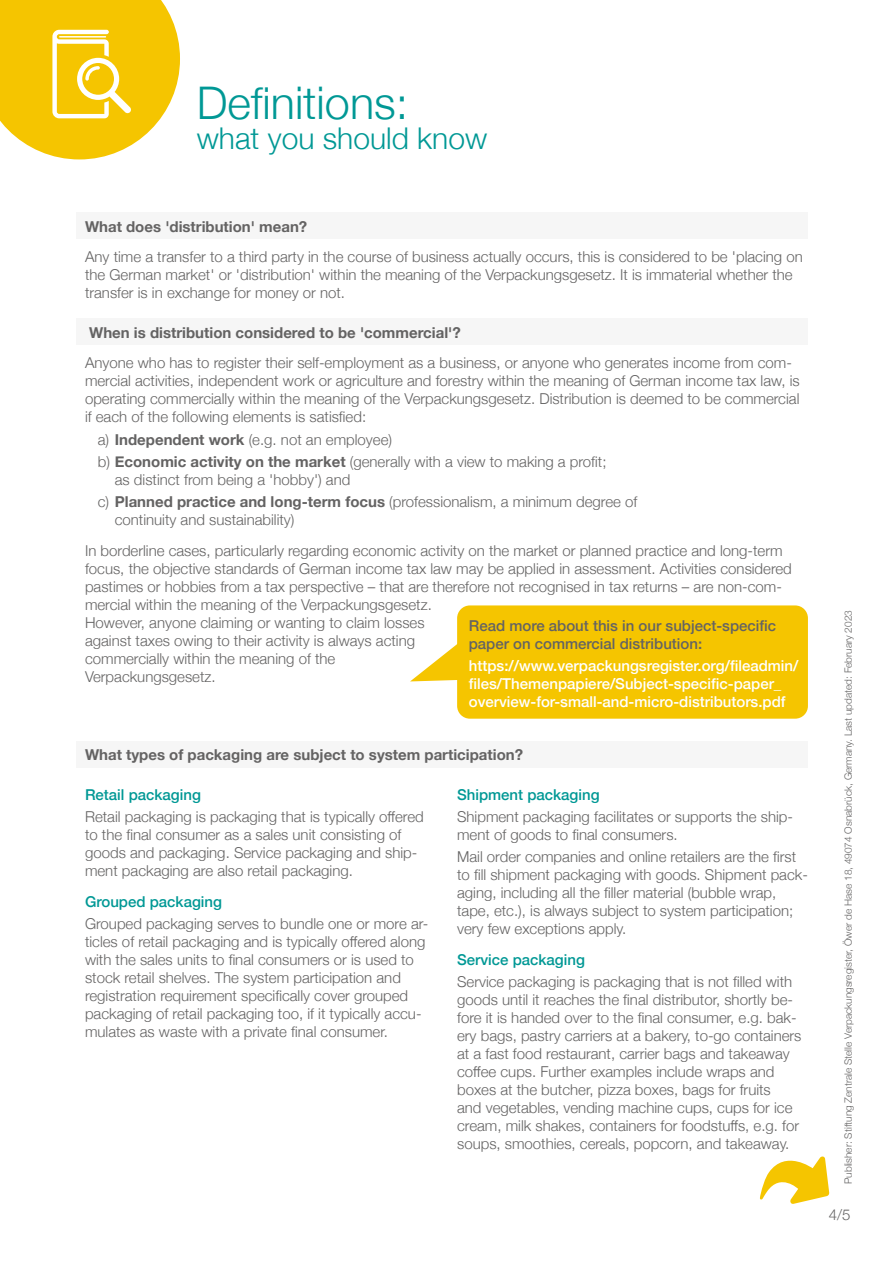
<style>
.page{position:relative;width:893px;height:1263px;background:#fff}
.page>*{position:absolute;margin:0;border:0;box-sizing:border-box;transform-origin:0 0}
.Headline_15_pt_grün{font:300 45px "Helvetica Neue";color:#009895}
.Headline_15_pt_grün-2{font:300 30px "Helvetica Neue";color:#009895}
.p_Wissen_zweispaltig{font:300 15px/18px "Helvetica Neue";color:#646363}
.p_Wissen{font:300 15px/18px "Helvetica Neue";color:#646363}
.Wissen__Aufzählung{font:300 15px/18px "Helvetica Neue";color:#646363}
.Wissen__Lesen_Sie_me{font:500 15px/18px "Helvetica Neue";color:#fff}
.Wissen__h3{font:700 15px "Helvetica Neue";color:#646363}
.Wissen__Lesen_Sie_me-2{font:500 15px/18px "Helvetica Neue";color:#646363}
.Wissen_h4_zweispalti{font:500 15px "Helvetica Neue";color:#009895}
.t1{font:300 10.05px "Helvetica Neue";color:#646363}
.s1{font-weight:700}
</style>
<div class="page">
<svg style="left:0;top:0;width:180px;height:159px"></svg>
<div style="left:77px;top:213px;width:731px;height:26px;background:#f6f6f6"></div>
<div style="left:77px;top:319px;width:731px;height:26px;background:#f6f6f6"></div>
<div style="left:77px;top:741px;width:731px;height:27px;background:#f6f6f6"></div>
<svg style="left:760px;top:1156px;width:69px;height:48px"></svg>
<div style="left:457px;top:605px;width:351px;height:114px;background:#f5c500;border-radius:13px"></div>
<svg style="left:410px;top:643px;width:48px;height:38px"></svg>
<p class="Headline_15_pt_grün" style="left:197px;top:67px;width:213px">Definitions:</p>
<p class="Headline_15_pt_grün-2" style="left:197px;top:114px;width:292px">what you should know</p>
<p class="Wissen__h3" style="left:85px;top:214px;width:224px">What does 'distribution' mean?</p>
<p class="p_Wissen" style="left:85px;top:247px;width:719px">Any time a transfer to a third party in the course of business actually occurs, this is considered to be 'placing on the German market' or 'distribution' within the meaning of the Verpackungsgesetz. It is immaterial whether the transfer is in exchange for money or not.</p>
<p class="Wissen__h3" style="left:89px;top:320px;width:373px">When is distribution considered to be 'commercial'?</p>
<p class="p_Wissen" style="left:85px;top:353px;width:716px">Anyone who has to register their self-employment as a business, or anyone who generates income from com&shy;mercial activities, independent work or agriculture and forestry within the meaning of German income tax law, is operating commercially within the meaning of the Verpackungsgesetz. Distribution is deemed to be commercial if each of the following elements is satisfied:</p>
<p class="Wissen__Aufzählung" style="left:98px;top:429px;width:296px">a) <span class="s1">Independent work</span> (e.g. not an employee)</p>
<p class="Wissen__Aufzählung" style="left:115px;top:451px;width:493px;text-indent:-17px">b) <span class="s1">Economic activity on the market</span> (generally with a view to making a profit; as distinct from being a 'hobby') and</p>
<p class="Wissen__Aufzählung" style="left:115px;top:492px;width:524px;text-indent:-17px">c) <span class="s1">Planned practice and long-term focus</span> (professionalism, a minimum degree of continuity and sustainability)</p>
<p class="p_Wissen" style="left:85px;top:540px;width:708px">In borderline cases, particularly regarding economic activity on the market or planned practice and long-term focus, the objective standards of German income tax law may be applied in assessment. Activities considered pastimes or hobbies from a tax perspective – that are therefore not recognised in tax returns – are non-com&shy;mercial within the meaning of the Verpackungsgesetz.<br>However, anyone claiming or wanting to claim losses<br>against taxes owing to their activity is always acting<br>commercially within the meaning of the<br>Verpackungsgesetz.</p>
<p class="Wissen__Lesen_Sie_me-2" style="left:469px;top:615px;width:309px">Read more about this in our subject-specific paper on commercial distribution:</p>
<p class="Wissen__Lesen_Sie_me" style="left:469px;top:655px;width:331px">https://www.verpackungsregister.org/fileadmin/ files/Themenpapiere/Subject-specific-paper_ overview-for-small-and-micro-distributors.pdf</p>
<p class="Wissen__h3" style="left:85px;top:743px;width:440px">What types of packaging are subject to system participation?</p>
<p class="Wissen_h4_zweispalti" style="left:85px;top:782px;width:117px">Retail packaging</p>
<p class="p_Wissen_zweispaltig" style="left:85px;top:806px;width:340px">Retail packaging is packaging that is typically offered to the final consumer as a sales unit consisting of goods and packaging. Service packaging and ship&shy;ment packaging are also retail packaging.</p>
<p class="Wissen_h4_zweispalti" style="left:85px;top:889px;width:138px">Grouped packaging</p>
<p class="p_Wissen_zweispaltig" style="left:85px;top:913px;width:345px">Grouped packaging serves to bundle one or more ar&shy;ticles of retail packaging and is typically offered along with the sales units to final consumers or is used to stock retail shelves. The system participation and registration requirement specifically cover grouped packaging of retail packaging too, if it typically accu&shy;mulates as waste with a private final consumer.</p>
<p class="Wissen_h4_zweispalti" style="left:457px;top:782px;width:144px">Shipment packaging</p>
<p class="p_Wissen_zweispaltig" style="left:457px;top:806px;width:337px">Shipment packaging facilitates or supports the ship&shy;ment of goods to final consumers.</p>
<p class="p_Wissen_zweispaltig" style="left:457px;top:847px;width:352px">Mail order companies and online retailers are the first to fill shipment packaging with goods. Shipment pack&shy;aging, including all the filler material (bubble wrap, tape, etc.), is always subject to system participation; very few exceptions apply.</p>
<p class="Wissen_h4_zweispalti" style="left:457px;top:947px;width:129px">Service packaging</p>
<p class="p_Wissen_zweispaltig" style="left:457px;top:972px;width:346px">Service packaging is packaging that is not filled with goods until it reaches the final distributor, shortly be&shy;fore it is handed over to the final consumer, e.g. bak&shy;ery bags, pastry carriers at a bakery, to-go containers at a fast food restaurant, carrier bags and takeaway coffee cups. Further examples include wraps and boxes at the butcher, pizza boxes, bags for fruits<br>and vegetables, vending machine cups, cups for ice cream, milk shakes, containers for foodstuffs, e.g. for soups, smoothies, cereals, popcorn, and takeaway.</p>
<p class="t1" style="left:840px;top:1184px;width:575px;rotate:-90deg">Publisher: Stiftung Zentrale Stelle Verpackungsregister, Öwer de Hase 18, 49074 Osnabrück, Germany. Last updated: February 2023</p>
<p class="p_Wissen" style="left:829px;top:1205px;width:23px">4/5</p>
</div>
